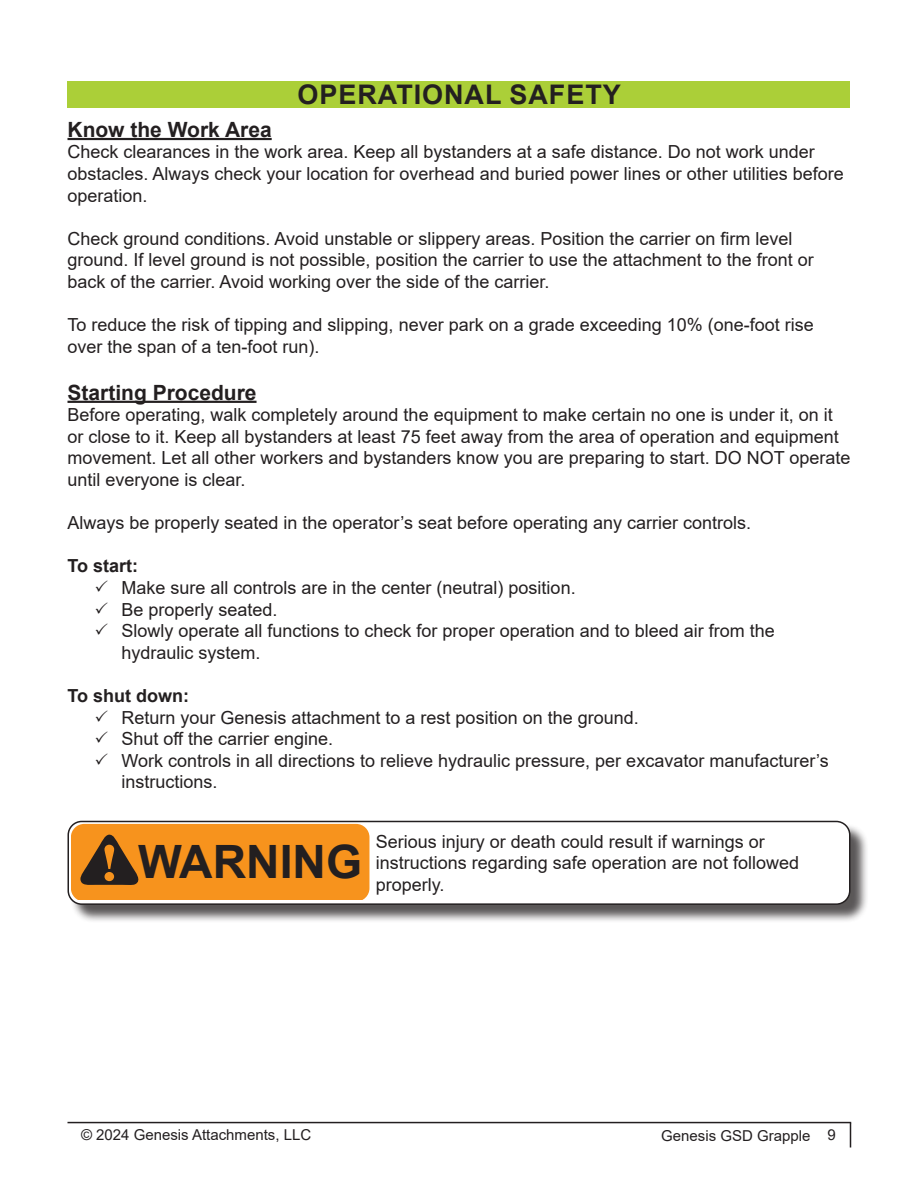
<style>
.page{position:relative;width:918px;height:1188px;background:#fff}
.page>*{position:absolute;margin:0;border:0;box-sizing:border-box;transform-origin:0 0}
.t1{font:700 46.05px "Arial";color:#231f20}
.Dupe_Section_Headings{font:700 27px "Arial";letter-spacing:.035em;color:#231f20}
.Paragraph_Headings{font:700 21px "Arial";color:#231f20}
.General_Paragraph_Style{font:18px/21.6px "Arial";color:#231f20}
.General_Paragraph_Style-2{font:700 18px "Arial";color:#231f20}
.t2{font:15px "Arial";color:#231f20}
.s1{font-family:"Georgia";font-size:50.55px;color:#f7931d}
</style>
<div class="page">
<hr style="left:68px;top:1122px;width:783px;height:1px;background:#231f20">
<svg style="left:850px;top:1123px;width:1px;height:24px"></svg>
<hr style="left:68px;top:138px;width:204px;height:2px;background:#231f20">
<hr style="left:68px;top:401px;width:189px;height:2px;background:#231f20">
<div style="left:70px;top:823px;width:799px;height:100px;background:#231f20;opacity:.75"></div>
<div style="left:68px;top:821px;width:782px;height:83px;background:#fff;border-radius:14px"></div>
<div style="left:68px;top:821px;width:782px;height:84px;border:2px solid #231f20;border-radius:14px"></div>
<svg style="left:71px;top:824px;width:298px;height:76px;background:#e68a1e"></svg>
<div style="left:68px;top:81px;width:782px;height:27px;background:#abcf38"></div>
<p class="Dupe_Section_Headings" style="left:298px;top:76px;width:325px">OPERATIONAL SAFETY</p>
<p class="Paragraph_Headings" style="left:68px;top:115px;width:206px">Know the Work Area</p>
<p class="General_Paragraph_Style" style="left:68px;top:141px;width:778px">Check clearances in the work area. Keep all bystanders at a safe distance. Do not work under obstacles. Always check your location for overhead and buried power lines or other utilities before operation.</p>
<p class="General_Paragraph_Style" style="left:68px;top:228px;width:748px">Check ground conditions. Avoid unstable or slippery areas. Position the carrier on firm level ground. If level ground is not possible, position the carrier to use the attachment to the front or back of the carrier. Avoid working over the side of the carrier.</p>
<p class="General_Paragraph_Style" style="left:68px;top:314px;width:748px">To reduce the risk of tipping and slipping, never park on a grade exceeding 10% (one-foot rise over the span of a ten-foot run).</p>
<p class="Paragraph_Headings" style="left:68px;top:377px;width:191px">Starting Procedure</p>
<p class="General_Paragraph_Style" style="left:68px;top:404px;width:784px">Before operating, walk completely around the equipment to make certain no one is under it, on it or close to it. Keep all bystanders at least 75 feet away from the area of operation and equipment movement. Let all other workers and bystanders know you are preparing to start. DO NOT operate until everyone is clear.</p>
<p class="General_Paragraph_Style" style="left:68px;top:512px;width:685px">Always be properly seated in the operator’s seat before operating any carrier controls.</p>
<p class="General_Paragraph_Style-2" style="left:68px;top:553px;width:72px">To start:</p>
<p class="General_Paragraph_Style" style="left:95px;top:577px;width:483px">✓ Make sure all controls are in the center (neutral) position.</p>
<p class="General_Paragraph_Style" style="left:95px;top:598px;width:185px">✓ Be properly seated.</p>
<p class="General_Paragraph_Style" style="left:122px;top:620px;width:655px;text-indent:-27px">✓ Slowly operate all functions to check for proper operation and to bleed air from the hydraulic system.</p>
<p class="General_Paragraph_Style-2" style="left:68px;top:683px;width:123px">To shut down:</p>
<p class="General_Paragraph_Style" style="left:95px;top:706px;width:546px">✓ Return your Genesis attachment to a rest position on the ground.</p>
<p class="General_Paragraph_Style" style="left:95px;top:728px;width:240px">✓ Shut off the carrier engine.</p>
<p class="General_Paragraph_Style" style="left:122px;top:750px;width:709px;text-indent:-27px">✓ Work controls in all directions to relieve hydraulic pressure, per excavator manufacturer’s instructions.</p>
<p class="t1" style="left:100px;top:832px;width:264px"><span class="s1">!</span> WARNING</p>
<p class="General_Paragraph_Style" style="left:376px;top:830px;width:391px">Serious injury or death could result if warnings or</p>
<p class="General_Paragraph_Style" style="left:376px;top:852px;width:425px">instructions regarding safe operation are not followed properly.</p>
<p class="t2" style="left:81px;top:1124px;width:232px">© 2024 Genesis Attachments, LLC</p>
<p class="t2" style="left:661px;top:1125px;width:176px">Genesis GSD Grapple 9</p>
</div>
